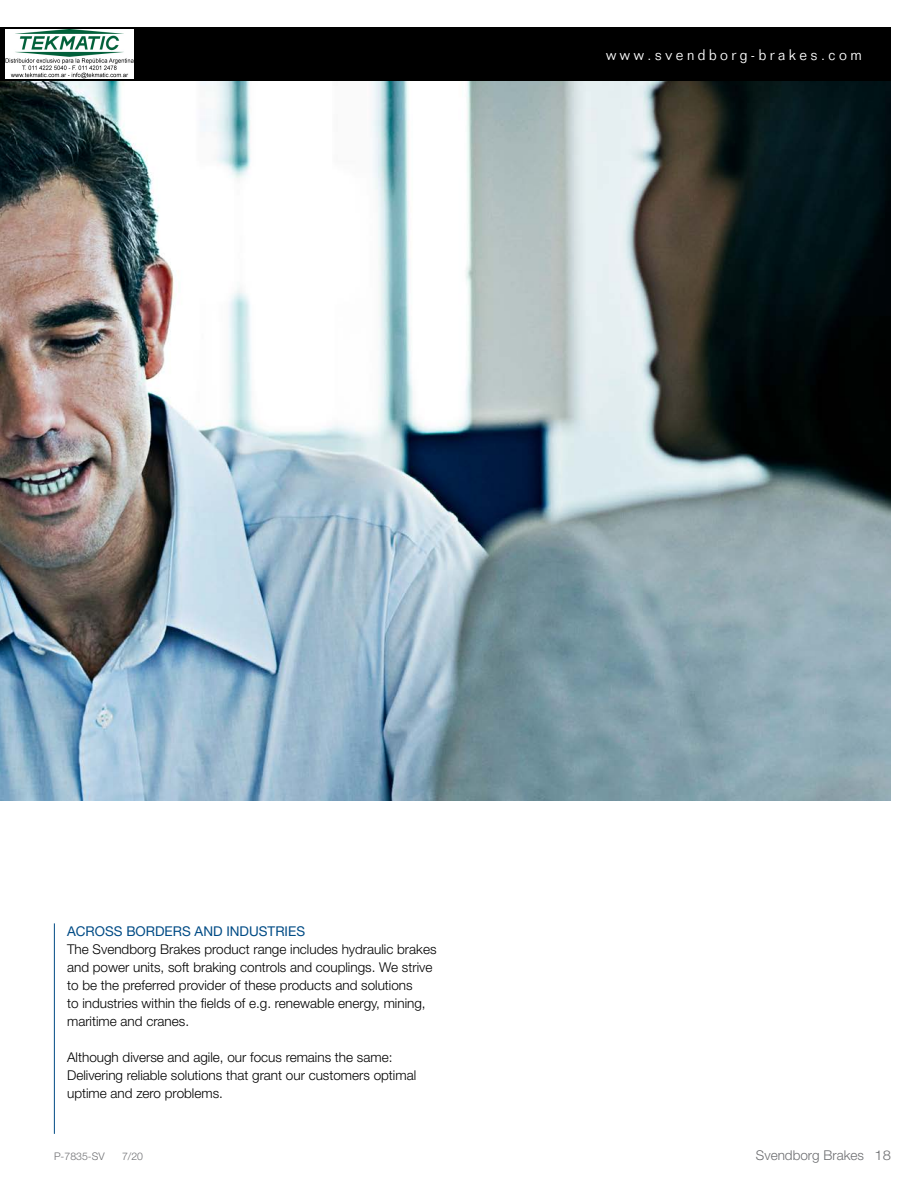
<style>
.page{position:relative;width:918px;height:1188px;background:#fff}
.page>*{position:absolute;margin:0;border:0;box-sizing:border-box;transform-origin:0 0}
.t1{font:300 15px "Folio Std";letter-spacing:.25em;color:#fff;scale:.94 1}
.Brødtekst{font:300 13.5px/18px "Helvetica Neue LT Std";color:#000}
.Mellemrubrik{font:13.5px "Helvetica Neue LT Std";color:#004b85}
.t2{font:300 13.5px "Helvetica Neue LT Std";color:#6d6e71}
.t3{font:300 10.5px "Helvetica Neue LT Std";color:#6d6e71}
</style>
<div class="page">
<img style="left:1px;top:80px;width:890px;height:720px">
<img style="left:0;top:30px;width:1px;height:771px">
<hr style="left:54px;top:923px;width:1px;height:211px;background:#004b85">
<div style="left:0;top:27px;width:891px;height:53px;background:#000"></div>
<img style="left:5px;top:30px;width:129px;height:48px">
<p class="t1" style="left:606px;top:46px;width:273px">www.svendborg-brakes.com</p>
<p class="Mellemrubrik" style="left:67px;top:923px;width:239px">ACROSS BORDERS AND INDUSTRIES</p>
<p class="Brødtekst" style="left:67px;top:940px;width:371px">The Svendborg Brakes product range includes hydraulic brakes and power units, soft braking controls and couplings. We strive to be the preferred provider of these products and solutions<br>to industries within the fields of e.g. renewable energy, mining, maritime and cranes.</p>
<p class="Brødtekst" style="left:67px;top:1048px;width:351px">Although diverse and agile, our focus remains the same:<br>Delivering reliable solutions that grant our customers optimal uptime and zero problems.</p>
<p class="t3" style="left:54px;top:1150px;width:52px">P-7835-SV</p>
<p class="t3" style="left:122px;top:1150px;width:23px">7/20</p>
<p class="t2" style="left:756px;top:1147px;width:137px">Svendborg Brakes 18</p>
</div>
